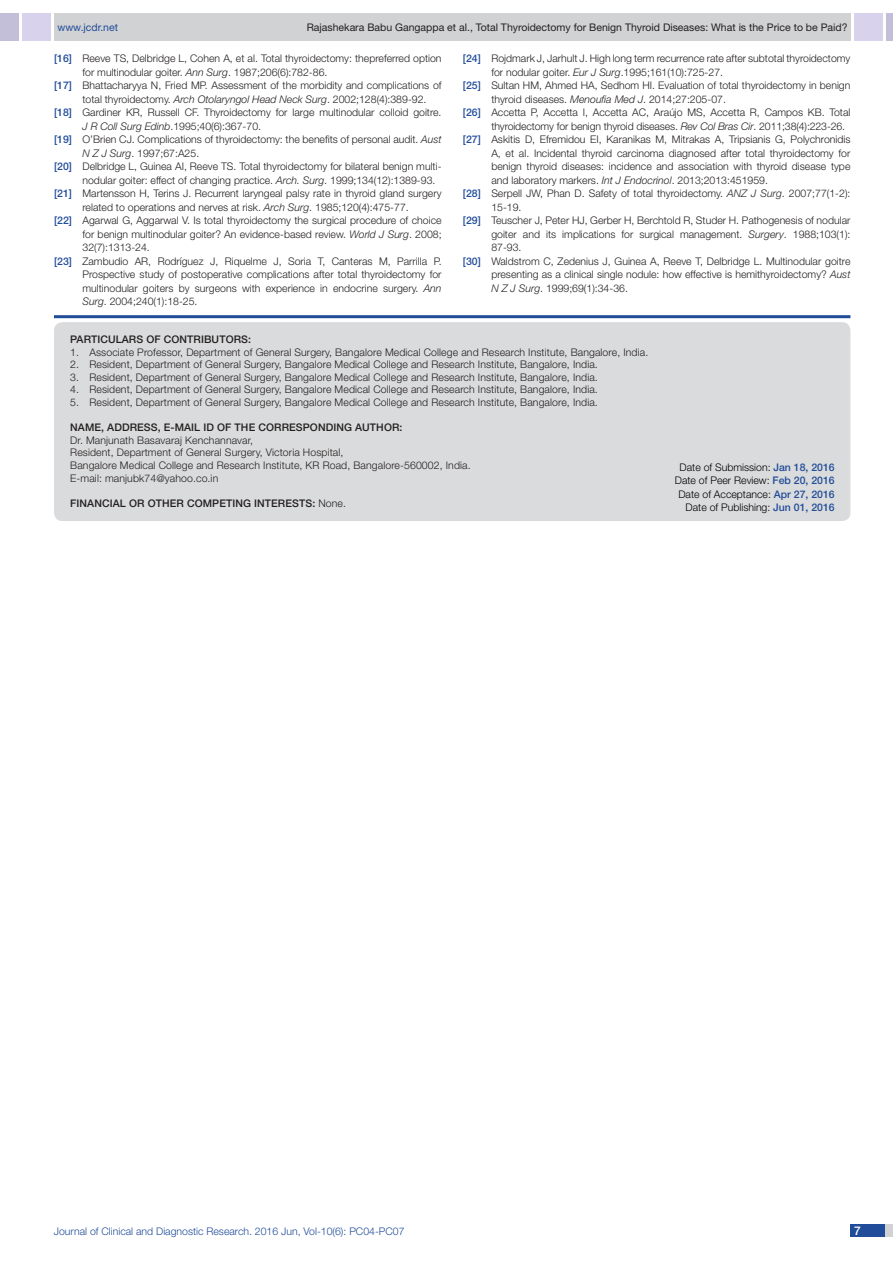
<style>
.page{position:relative;width:893px;height:1263px;background:#fff}
.page>*{position:absolute;margin:0;border:0;box-sizing:border-box;transform-origin:0 0}
.t1{font:500 12px "Helvetica Neue";color:#fff}
.con_particulars{font:300 10.5px/12.6px "Helvetica Neue";color:#231f20}
.con_particulars-2{font:500 10.5px "Helvetica Neue";letter-spacing:.01em;color:#231f20}
.t2{font:300 10.5px "Helvetica Neue";color:#000}
.t3{font:10.5px "Helvetica Neue";color:#231f20}
.t4{font:300 10.5px "Helvetica Neue";color:#214c99}
.t5{font:10.5px "Helvetica Neue";color:#214c99}
.s1{font-weight:500;color:#214c99}
.s2{font-style:italic}
.s3{font-weight:300}
</style>
<div class="page">
<div style="left:54px;top:13px;width:796px;height:28px;background:#d1d2d4"></div>
<div style="left:0;top:13px;width:19px;height:28px;background:#c3bfd8"></div>
<div style="left:22px;top:13px;width:29px;height:28px;background:#d9d2ec"></div>
<div style="left:886px;top:13px;width:7px;height:28px;background:#c3bfd8"></div>
<div style="left:854px;top:13px;width:29px;height:28px;background:#d9d2ec"></div>
<div style="left:850px;top:1224px;width:43px;height:13px;background:#d1d2d4"></div>
<div style="left:850px;top:1224px;width:35px;height:13px;background:#214c99"></div>
<hr style="left:54px;top:315px;width:796px;height:3px;background:#214c99">
<div style="left:54px;top:322px;width:796px;height:199px;background:#dadbdc;border-radius:9px"></div>
<p class="t5" style="left:57px;top:21px;width:62px">www.jcdr.net</p>
<p class="t3" style="left:307px;top:21px;width:542px">Rajashekara Babu Gangappa et al., Total Thyroidectomy for Benign Thyroid Diseases: What is the Price to be Paid?</p>
<p class="con_particulars" style="left:54px;top:52px;width:389px"><span class="s1">[16]</span> Reeve TS, Delbridge L, Cohen A, et al. Total thyroidectomy: thepreferred option</p>
<p class="con_particulars" style="left:82px;top:66px;width:246px">for multinodular goiter. <span class="s2">Ann Surg</span>. 1987;206(6):782-86.</p>
<p class="con_particulars" style="left:54px;top:79px;width:389px"><span class="s1">[17]</span> Bhattacharyya N, Fried MP. Assessment of the morbidity and complications of</p>
<p class="con_particulars" style="left:82px;top:93px;width:345px">total thyroidectomy. <span class="s2">Arch Otolaryngol Head Neck Surg</span>. 2002;128(4):389-92.</p>
<p class="con_particulars" style="left:54px;top:106px;width:389px"><span class="s1">[18]</span> Gardiner KR, Russell CF. Thyroidectomy for large multinodular colloid goitre.</p>
<p class="con_particulars" style="left:82px;top:120px;width:180px"><span class="s2">J R Coll Surg Edinb</span>.1995;40(6):367-70.</p>
<p class="con_particulars" style="left:54px;top:133px;width:389px"><span class="s1">[19]</span> O’Brien CJ. Complications of thyroidectomy: the benefits of personal audit. <span class="s2">Aust</span></p>
<p class="con_particulars" style="left:82px;top:147px;width:118px"><span class="s2">N Z J Surg</span>. 1997;67:A25.</p>
<p class="con_particulars" style="left:54px;top:160px;width:388px"><span class="s1">[20]</span> Delbridge L, Guinea AI, Reeve TS. Total thyroidectomy for bilateral benign multi-</p>
<p class="con_particulars" style="left:82px;top:174px;width:354px">nodular goiter: effect of changing practice. <span class="s2">Arch. Surg</span>. 1999;134(12):1389-93.</p>
<p class="con_particulars" style="left:54px;top:187px;width:389px"><span class="s1">[21]</span> Martensson H, Terins J. Recurrent laryngeal palsy rate in thyroid gland surgery</p>
<p class="con_particulars" style="left:82px;top:201px;width:328px">related to operations and nerves at risk. <span class="s2">Arch Surg</span>. 1985;120(4):475-77.</p>
<p class="con_particulars" style="left:54px;top:214px;width:389px"><span class="s1">[22]</span> Agarwal G, Aggarwal V. Is total thyroidectomy the surgical procedure of choice</p>
<p class="con_particulars" style="left:82px;top:228px;width:361px">for benign multinodular goiter? An evidence-based review. <span class="s2">World J Surg</span>. 2008;</p>
<p class="con_particulars" style="left:82px;top:241px;width:69px">32(7):1313-24.</p>
<p class="con_particulars" style="left:54px;top:255px;width:389px"><span class="s1">[23]</span> Zambudio AR, Rodríguez J, Riquelme J, Soria T, Canteras M, Parrilla P.</p>
<p class="con_particulars" style="left:82px;top:268px;width:361px">Prospective study of postoperative complications after total thyroidectomy for</p>
<p class="con_particulars" style="left:82px;top:282px;width:361px">multinodular goiters by surgeons with experience in endocrine surgery. <span class="s2">Ann</span></p>
<p class="con_particulars" style="left:82px;top:295px;width:116px"><span class="s2">Surg</span>. 2004;240(1):18-25.</p>
<p class="con_particulars" style="left:463px;top:52px;width:389px"><span class="s1">[24]</span> Rojdmark J, Jarhult J. High long term recurrence rate after subtotal thyroidectomy</p>
<p class="con_particulars" style="left:491px;top:66px;width:233px">for nodular goiter. <span class="s2">Eur J Surg</span>.1995;161(10):725-27.</p>
<p class="con_particulars" style="left:463px;top:79px;width:389px"><span class="s1">[25]</span> Sultan HM, Ahmed HA, Sedhom HI. Evaluation of total thyroidectomy in benign</p>
<p class="con_particulars" style="left:491px;top:93px;width:236px">thyroid diseases. <span class="s2">Menoufia Med J</span>. 2014;27:205-07.</p>
<p class="con_particulars" style="left:463px;top:106px;width:389px"><span class="s1">[26]</span> Accetta P, Accetta I, Accetta AC, Araújo MS, Accetta R, Campos KB. Total</p>
<p class="con_particulars" style="left:491px;top:120px;width:355px">thyroidectomy for benign thyroid diseases. <span class="s2">Rev Col Bras Cir</span>. 2011;38(4):223-26.</p>
<p class="con_particulars" style="left:463px;top:133px;width:389px"><span class="s1">[27]</span> Askitis D, Efremidou EI, Karanikas M, Mitrakas A, Tripsianis G, Polychronidis</p>
<p class="con_particulars" style="left:491px;top:147px;width:361px">A, et al. Incidental thyroid carcinoma diagnosed after total thyroidectomy for</p>
<p class="con_particulars" style="left:491px;top:160px;width:361px">benign thyroid diseases: incidence and association with thyroid disease type</p>
<p class="con_particulars" style="left:491px;top:174px;width:278px">and laboratory markers. <span class="s2">Int J Endocrinol</span>. 2013;2013:451959.</p>
<p class="con_particulars" style="left:463px;top:187px;width:389px"><span class="s1">[28]</span> Serpell JW, Phan D. Safety of total thyroidectomy. <span class="s2">ANZ J Surg</span>. 2007;77(1-2):</p>
<p class="con_particulars" style="left:491px;top:201px;width:32px">15-19.</p>
<p class="con_particulars" style="left:463px;top:214px;width:389px"><span class="s1">[29]</span> Teuscher J, Peter HJ, Gerber H, Berchtold R, Studer H. Pathogenesis of nodular</p>
<p class="con_particulars" style="left:491px;top:228px;width:361px">goiter and its implications for surgical management. <span class="s2">Surgery</span>. 1988;103(1):</p>
<p class="con_particulars" style="left:491px;top:241px;width:32px">87-93.</p>
<p class="con_particulars" style="left:463px;top:255px;width:389px"><span class="s1">[30]</span> Waldstrom C, Zedenius J, Guinea A, Reeve T, Delbridge L. Multinodular goitre</p>
<p class="con_particulars" style="left:491px;top:268px;width:361px">presenting as a clinical single nodule: how effective is hemithyroidectomy? <span class="s2">Aust</span></p>
<p class="con_particulars" style="left:491px;top:282px;width:138px"><span class="s2">N Z J Surg</span>. 1999;69(1):34-36.</p>
<p class="con_particulars-2" style="left:70px;top:333px;width:29px">PARTICULA</p>
<p class="con_particulars-2" style="left:129px;top:333px;width:44px">RS OF CONT</p>
<p class="con_particulars-2" style="left:194px;top:333px;width:26px">RIBUTO</p>
<p class="con_particulars-2" style="left:234px;top:333px;width:19px">RS:</p>
<p class="con_particulars" style="left:70px;top:345px;width:579px">1. Associate Professor, Department of General Surgery, Bangalore Medical College and Research Institute, Bangalore, India.</p>
<p class="con_particulars" style="left:70px;top:358px;width:529px">2. Resident, Department of General Surgery, Bangalore Medical College and Research Institute, Bangalore, India.</p>
<p class="con_particulars" style="left:70px;top:371px;width:529px">3. Resident, Department of General Surgery, Bangalore Medical College and Research Institute, Bangalore, India.</p>
<p class="con_particulars" style="left:70px;top:383px;width:529px">4. Resident, Department of General Surgery, Bangalore Medical College and Research Institute, Bangalore, India.</p>
<p class="con_particulars" style="left:70px;top:396px;width:529px">5. Resident, Department of General Surgery, Bangalore Medical College and Research Institute, Bangalore, India.</p>
<p class="con_particulars-2" style="left:70px;top:421px;width:46px">NAME, ADD</p>
<p class="con_particulars-2" style="left:130px;top:421px;width:61px">RESS, E-MAIL</p>
<p class="con_particulars-2" style="left:203px;top:421px;width:39px">ID OF THE</p>
<p class="con_particulars-2" style="left:258px;top:421px;width:52px">CORRESPONDIN</p>
<p class="con_particulars-2" style="left:344px;top:421px;width:20px">G AUTHO</p>
<p class="con_particulars-2" style="left:392px;top:421px;width:12px">R:</p>
<p class="con_particulars" style="left:70px;top:434px;width:184px">Dr. Manjunath Basavaraj Kenchannavar,</p>
<p class="con_particulars" style="left:70px;top:446px;width:402px">Resident, Department of General Surgery, Victoria Hospital,<br>Bangalore Medical College and Research Institute, KR Road, Bangalore-560002, India.</p>
<p class="con_particulars" style="left:70px;top:471px;width:150px">E-mail: manjubk74@yahoo.co.in</p>
<p class="con_particulars-2" style="left:70px;top:497px;width:86px">Financial OR OTHE</p>
<p class="con_particulars-2" style="left:176px;top:497px;width:43px">R COMPETIN</p>
<p class="con_particulars-2" style="left:243px;top:497px;width:18px">G INTE</p>
<p class="con_particulars-2" style="left:278px;top:497px;width:70px">RESTS: <span class="s3">None.</span></p>
<p class="t2" style="left:680px;top:460px;width:157px">Date of Submission: <span class="s1">Jan 18, 2016</span></p>
<p class="t2" style="left:675px;top:474px;width:161px">Date of Peer Review: <span class="s1">Feb 20, 2016</span></p>
<p class="t2" style="left:678px;top:487px;width:158px">Date of Acceptance: <span class="s1">Apr 27, 2016</span></p>
<p class="t2" style="left:686px;top:501px;width:151px">Date of Publishing: <span class="s1">Jun 01, 2016</span></p>
<p class="t4" style="left:54px;top:1225px;width:352px">Journal of Clinical and Diagnostic Research. 2016 Jun, Vol-10(6): PC04-PC07</p>
<p class="t1" style="left:854px;top:1223px;width:8px">7</p>
</div>
